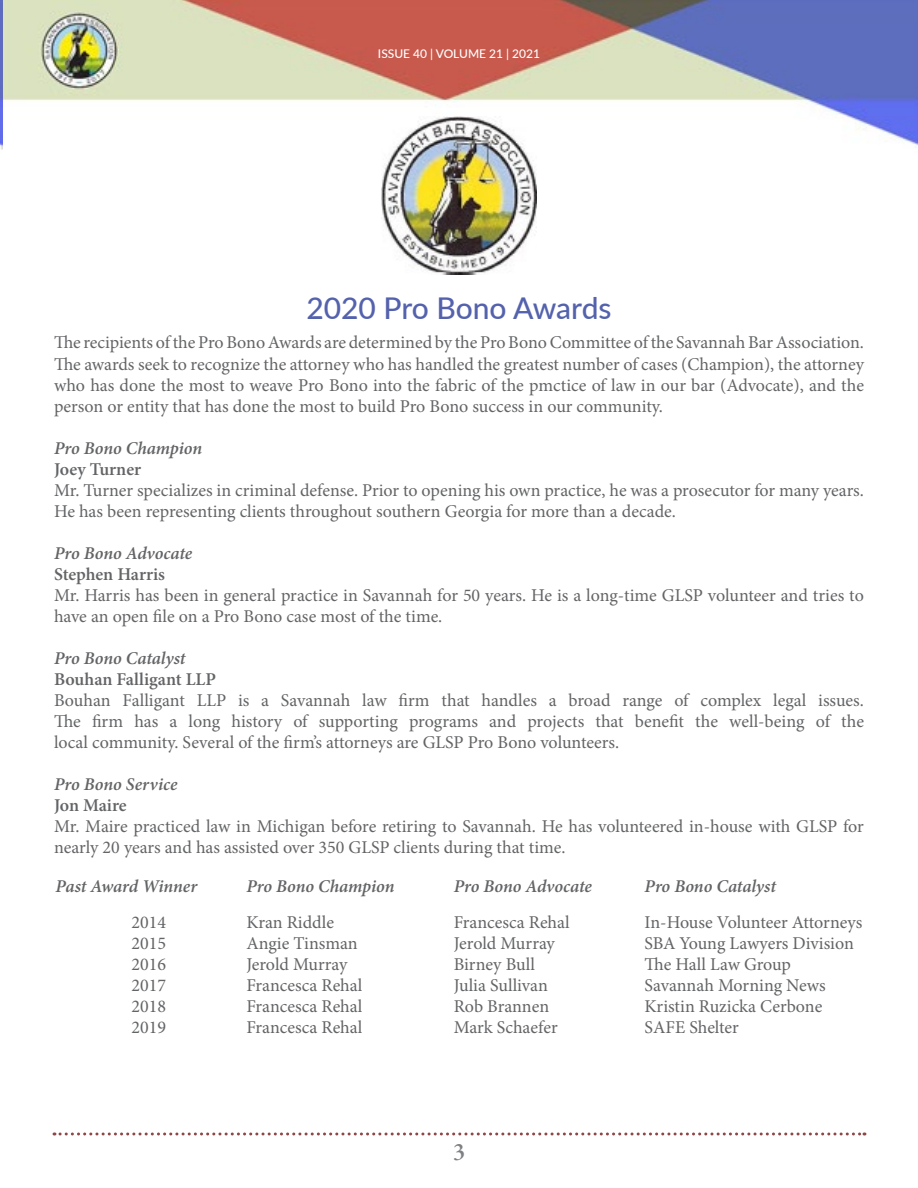
<style>
.page{position:relative;width:918px;height:1188px;background:#fff}
.page>*{position:absolute;margin:0;border:0;box-sizing:border-box;transform-origin:0 0}
.t1{font:500 30px "Lato";color:#5462ad}
.t2{font:600 24px "Garamond Premr Pro";color:#7e8083}
.t3{font:18px/21px "Minion Pro";color:#636466}
.t4{font:italic 600 18px "Minion Pro";letter-spacing:-.005em;color:#636466}
.t5{font:600 18px "Minion Pro";color:#636466}
.t6{font:500 12px "Lato";color:#fff}
</style>
<div class="page">
<img style="left:0;top:0;width:918px;height:150px">
<svg style="left:54px;top:1132px;width:811px;height:4px"></svg>
<img style="left:382px;top:117px;width:154px;height:157px">
<p class="t6" style="left:378px;top:45px;width:164px">ISSUE 40 | VOLUME 21 | 2021</p>
<p class="t6" style="left:380px;top:45px;width:164px">ISSUE 40 | VOLUME 21 | 2021</p>
<h1 class="t1" style="left:306px;top:286px;width:307px">2020 Pro Bono Awards</h1>
<p class="t3" style="left:54px;top:332px;width:812px;text-align:justify">The recipients of the Pro Bono Awards are determined by the Pro Bono Committee of the Savannah Bar Association.<br>The awards seek to recognize the attorney who has handled the greatest number of cases (Champion), the attorney who has done the most to weave Pro Bono into the fabric of the pmctice of law in our bar (Advocate), and the person or entity that has done the most to build Pro Bono success in our community.</p>
<p class="t4" style="left:54px;top:435px;width:150px">Pro Bono Champion</p>
<p class="t5" style="left:54px;top:456px;width:89px">Joey Turner</p>
<p class="t3" style="left:54px;top:479px;width:811px">Mr. Turner specializes in criminal defense. Prior to opening his own practice, he was a prosecutor for many years.<br>He has been representing clients throughout southern Georgia for more than a decade.</p>
<p class="t4" style="left:54px;top:540px;width:140px">Pro Bono Advocate</p>
<p class="t5" style="left:54px;top:561px;width:113px">Stephen Harris</p>
<p class="t3" style="left:54px;top:584px;width:811px">Mr. Harris has been in general practice in Savannah for 50 years. He is a long-time GLSP volunteer and tries to have an open file on a Pro Bono case most of the time.</p>
<p class="t4" style="left:54px;top:645px;width:133px">Pro Bono Catalyst</p>
<p class="t5" style="left:54px;top:666px;width:163px">Bouhan Falligant LLP</p>
<p class="t3" style="left:54px;top:689px;width:811px;text-align:justify">Bouhan Falligant LLP is a Savannah law firm that handles a broad range of complex legal issues.<br>The firm has a long history of supporting programs and projects that benefit the well-being of the local community. Several of the firm’s attorneys are GLSP Pro Bono volunteers.</p>
<p class="t4" style="left:54px;top:771px;width:125px">Pro Bono Service</p>
<p class="t5" style="left:54px;top:792px;width:74px">Jon Maire</p>
<p class="t3" style="left:54px;top:815px;width:811px">Mr. Maire practiced law in Michigan before retiring to Savannah. He has volunteered in-house with GLSP for nearly 20 years and has assisted over 350 GLSP clients during that time.</p>
<p class="t4" style="left:56px;top:874px;width:143px">Past Award Winner</p>
<p class="t4" style="left:246px;top:874px;width:150px">Pro Bono Champion</p>
<p class="t4" style="left:454px;top:874px;width:140px">Pro Bono Advocate</p>
<p class="t4" style="left:645px;top:874px;width:133px">Pro Bono Catalyst</p>
<p class="t3" style="left:131px;top:912px;width:36px;text-align:justify">2014<br>2015<br>2016<br>2017<br>2018<br>2019</p>
<p class="t3" style="left:246px;top:912px;width:118px">Kran Riddle<br>Angie Tinsman<br>Jerold Murray<br>Francesca Rehal<br>Francesca Rehal<br>Francesca Rehal</p>
<p class="t3" style="left:454px;top:912px;width:118px">Francesca Rehal<br>Jerold Murray<br>Birney Bull<br>Julia Sullivan<br>Rob Brannen<br>Mark Schaefer</p>
<p class="t3" style="left:645px;top:912px;width:219px">In-House Volunteer Attorneys<br>SBA Young Lawyers Division<br>The Hall Law Group<br>Savannah Morning News<br>Kristin Ruzicka Cerbone<br>SAFE Shelter</p>
<h2 class="t2" style="left:453px;top:1137px;width:13px">3</h2>
</div>
